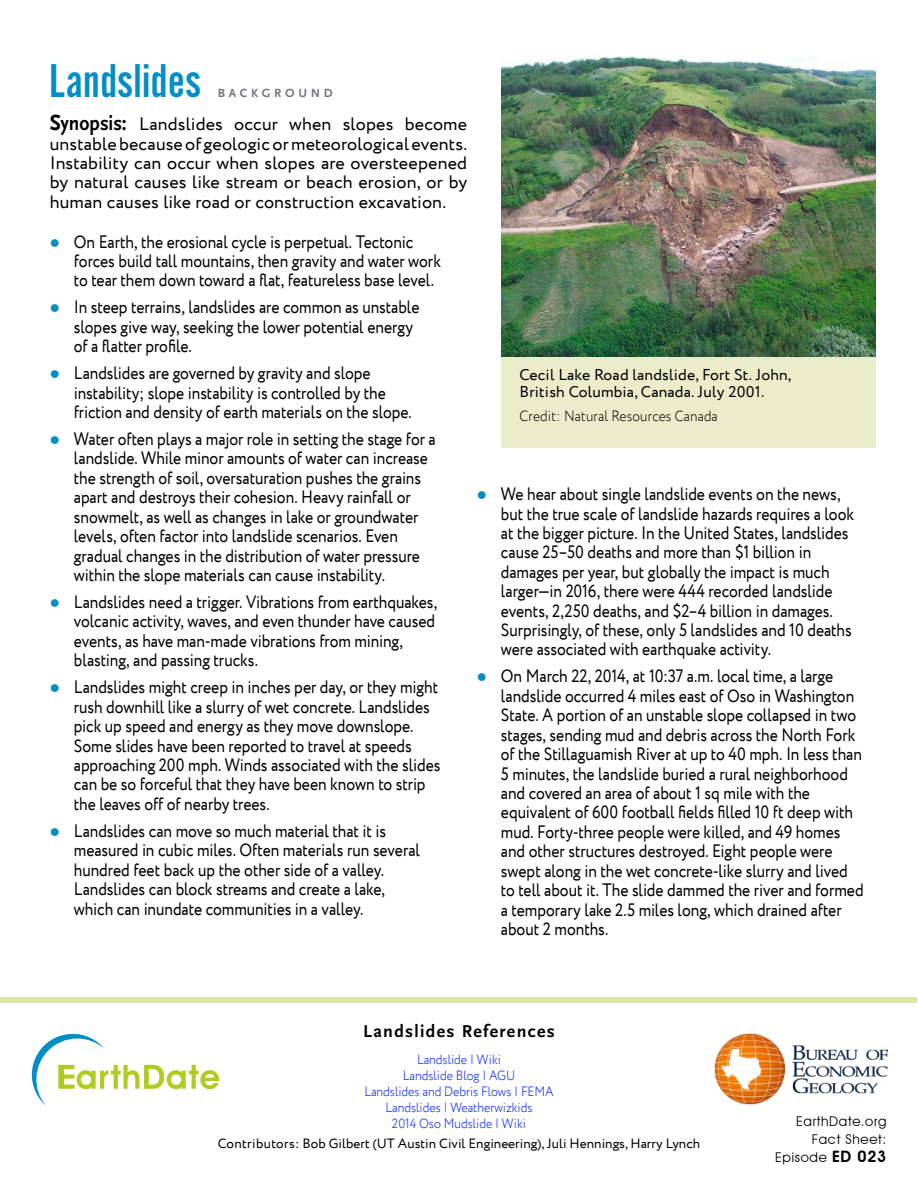
<style>
.page{position:relative;width:918px;height:1188px;background:#fff}
.page>*{position:absolute;margin:0;border:0;box-sizing:border-box;transform-origin:0 0}
.t1{font:49.35px "Alternate Got No 2 D";letter-spacing:.01em;color:#008ec4}
.t2{font:18px/19.4px "Circe";letter-spacing:-.005em;color:#000;scale:.87 1}
.t3{font:18px/19.4px "Circe";letter-spacing:-.005em;color:#000;text-align:justify}
.t4{font:700 18px "Scala Sans";letter-spacing:.075em;color:#000}
.t5{font:15.75px/16.5px "Circe";letter-spacing:.01em;color:#000}
.t6{font:300 15px "Circe";letter-spacing:.01em;color:#000;scale:.9 1}
.t7{font:300 13.5px/16.2px "Circe";color:#001dff;text-align:center;scale:.9 1}
.t8{font:13.5px "Circe";color:#000}
.t9{font:13.5px/18px "Avant Garde IT Cby BT";letter-spacing:.05em;color:#000;text-align:right}
.t10{font:700 12.3px "Scala Sans";letter-spacing:.3em;color:#75767b}
.s1{font-family:"Scala Sans Bold LF SC800";font-size:22.95px}
.s2{font-family:"Scala Sans Bold LF";font-size:21.3px}
.s3{font-family:"Scala Sans Bold LF SC800";font-size:21.3px}
.s4{color:#008ec4}
.s5{font-weight:600;font-size:15.75px}
</style>
<div class="page">
<div style="left:0;top:998px;width:917px;height:5px;background:#dfe7a6"></div>
<img style="left:715px;top:1034px;width:172px;height:71px">
<svg style="left:31px;top:1033px;width:188px;height:72px"></svg>
<div style="left:501px;top:354px;width:374px;height:94px;background:#eaedca"></div>
<img style="left:501px;top:56px;width:374px;height:301px">
<h1 class="t1" style="left:49px;top:55px;width:153px">Landslides</h1>
<p class="t10" style="left:218px;top:86px;width:116px">BACKGROUND</p>
<p class="t3" style="left:50px;top:115px;width:419px"><span class="s1">S</span><span class="s2">ynopsis</span><span class="s3">:</span> Landslides occur when slopes become unstable because of geologic or meteorological events.<br>Instability can occur when slopes are oversteepened by natural causes like stream or beach erosion, or by human causes like road or construction excavation.</p>
<p class="t2" style="left:74px;top:232px;width:423px;text-indent:-24px"><span class="s4">●</span> On Earth, the erosional cycle is perpetual. Tectonic forces build tall mountains, then gravity and water work to tear them down toward a flat, featureless base level.</p>
<p class="t2" style="left:74px;top:298px;width:399px;text-indent:-24px"><span class="s4">●</span> In steep terrains, landslides are common as unstable slopes give way, seeking the lower potential energy of a flatter profile.</p>
<p class="t2" style="left:74px;top:364px;width:390px;text-indent:-24px"><span class="s4">●</span> Landslides are governed by gravity and slope instability; slope instability is controlled by the friction and density of earth materials on the slope.</p>
<p class="t2" style="left:74px;top:430px;width:417px;text-indent:-24px"><span class="s4">●</span> Water often plays a major role in setting the stage for a landslide. While minor amounts of water can increase the strength of soil, oversaturation pushes the grains apart and destroys their cohesion. Heavy rainfall or snowmelt, as well as changes in lake or groundwater levels, often factor into landslide scenarios. Even gradual changes in the distribution of water pressure within the slope materials can cause instability.</p>
<p class="t2" style="left:74px;top:593px;width:419px;text-indent:-24px"><span class="s4">●</span> Landslides need a trigger. Vibrations from earthquakes, volcanic activity, waves, and even thunder have caused events, as have man-made vibrations from mining, blasting, and passing trucks.</p>
<p class="t2" style="left:74px;top:678px;width:423px;text-indent:-24px"><span class="s4">●</span> Landslides might creep in inches per day, or they might rush downhill like a slurry of wet concrete. Landslides pick up speed and energy as they move downslope.<br>Some slides have been reported to travel at speeds approaching 200 mph. Winds associated with the slides can be so forceful that they have been known to strip the leaves off of nearby trees.</p>
<p class="t2" style="left:74px;top:822px;width:399px;text-indent:-24px"><span class="s4">●</span> Landslides can move so much material that it is measured in cubic miles. Often materials run several hundred feet back up the other side of a valley.<br>Landslides can block streams and create a lake, which can inundate communities in a valley.</p>
<p class="t5" style="left:520px;top:367px;width:273px">Cecil Lake Road landslide, Fort St. John,<br>British Columbia, Canada. July 2001.</p>
<p class="t6" style="left:520px;top:406px;width:222px">Credit: Natural Resources Canada</p>
<p class="t2" style="left:501px;top:485px;width:408px;text-indent:-24px"><span class="s4">●</span> We hear about single landslide events on the news, but the true scale of landslide hazards requires a look at the bigger picture. In the United States, landslides cause 25–50 deaths and more than $1 billion in damages per year, but globally the impact is much larger—in 2016, there were 444 recorded landslide events, 2,250 deaths, and $2–4 billion in damages.<br>Surprisingly, of these, only 5 landslides and 10 deaths were associated with earthquake activity.</p>
<p class="t2" style="left:501px;top:667px;width:419px;text-indent:-24px"><span class="s4">●</span> On March 22, 2014, at 10:37 a.m. local time, a large landslide occurred 4 miles east of Oso in Washington State. A portion of an unstable slope collapsed in two stages, sending mud and debris across the North Fork of the Stillaguamish River at up to 40 mph. In less than 5 minutes, the landslide buried a rural neighborhood and covered an area of about 1 sq mile with the equivalent of 600 football fields filled 10 ft deep with mud. Forty-three people were killed, and 49 homes and other structures destroyed. Eight people were swept along in the wet concrete-like slurry and lived to tell about it. The slide dammed the river and formed a temporary lake 2.5 miles long, which drained after about 2 months.</p>
<p class="t4" style="left:363px;top:1021px;width:193px">Landslides References</p>
<p class="t7" style="left:364px;top:1052px;width:212px">Landslide | Wiki<br>Landslide Blog | AGU<br>Landslides and Debris Flows | FEMA<br>Landslides | Weatherwizkids<br>2014 Oso Mudslide | Wiki</p>
<p class="t8" style="left:218px;top:1135px;width:484px">Contributors: Bob Gilbert (UT Austin Civil Engineering), Juli Hennings, Harry Lynch</p>
<p class="t9" style="left:775px;top:1113px;width:113px">EarthDate.org<br>Fact Sheet:<br>Episode <span class="s5">ED 023</span></p>
</div>
